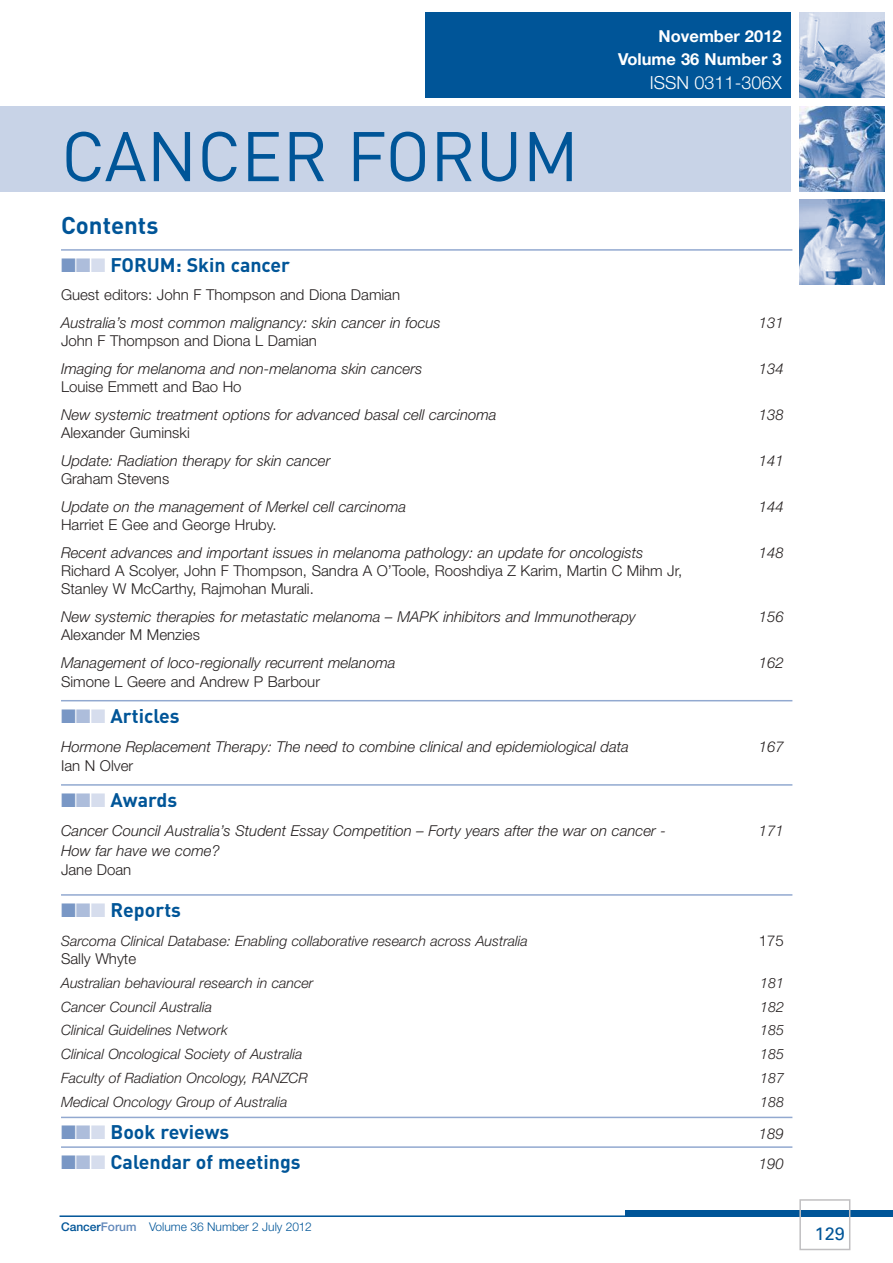
<style>
.page{position:relative;width:893px;height:1263px;background:#fff}
.page>*{position:absolute;margin:0;border:0;box-sizing:border-box;transform-origin:0 0}
.t1{font:69px "DIN";color:#005598}
.t2{font:700 24px "DIN";color:#005598}
.t3{font:700 19.5px "DIN";color:#005598}
.t4{font:300 18px "Helvetica Neue";color:#fff}
.t5{font:18px "Univers";color:#005598}
.t6{font:700 16.5px/22.5px "Helvetica Neue";color:#fff;text-align:right}
.t7{font:italic 300 15px "Helvetica Neue";color:#241f1f}
.t8{font:300 15px/18px "Helvetica Neue";color:#241f1f}
.t9{font:italic 300 14.25px "Helvetica Neue";color:#241f1f}
.t10{font:300 12px "Helvetica Neue";color:#005598}
.s1{color:#7997c5}
.s2{color:#adbddb}
.s3{color:#d6dded}
.s4{font-weight:500}
.s5{font-weight:500;color:#6188ba}
</style>
<div class="page">
<hr style="left:60px;top:1215px;width:833px;height:2px;background:#005598">
<div style="left:626px;top:1210px;width:267px;height:6px;background:#005598"></div>
<div style="left:799px;top:1199px;width:51px;height:51px;border:2px solid #c0bfc1"></div>
<div style="left:425px;top:13px;width:366px;height:85px;background:#005598"></div>
<div style="left:0;top:106px;width:791px;height:85px;background:#c8d3e7"></div>
<hr style="left:61px;top:249px;width:731px;height:2px;background:#92a9d0">
<hr style="left:61px;top:700px;width:731px;height:1px;background:#92a9d0">
<hr style="left:61px;top:784px;width:731px;height:2px;background:#92a9d0">
<hr style="left:61px;top:894px;width:731px;height:2px;background:#92a9d0">
<hr style="left:61px;top:1117px;width:731px;height:1px;background:#92a9d0">
<hr style="left:61px;top:1146px;width:731px;height:2px;background:#92a9d0">
<img style="left:799px;top:106px;width:85px;height:85px">
<img style="left:799px;top:13px;width:85px;height:85px">
<img style="left:799px;top:200px;width:85px;height:85px">
<p class="t6" style="left:618px;top:25px;width:165px">November 2012<br>Volume 36 Number 3</p>
<p class="t4" style="left:650px;top:71px;width:133px">ISSN 0311-306X</p>
<h1 class="t1" style="left:61px;top:117px;width:519px">CANCER FORUM</h1>
<h2 class="t2" style="left:61px;top:209px;width:99px">Contents</h2>
<h3 class="t3" style="left:61px;top:252px;width:231px"><span class="s1">■</span><span class="s2">■</span><span class="s3">■</span> FORUM: Skin cancer</h3>
<p class="t8" style="left:61px;top:285px;width:341px">Guest editors: John F Thompson and Diona Damian</p>
<p class="t7" style="left:61px;top:313px;width:381px">Australia’s most common malignancy: skin cancer in focus</p>
<p class="t7" style="left:759px;top:313px;width:27px">131</p>
<p class="t8" style="left:61px;top:331px;width:257px">John F Thompson and Diona L Damian</p>
<p class="t7" style="left:61px;top:359px;width:363px">Imaging for melanoma and non-melanoma skin cancers</p>
<p class="t7" style="left:759px;top:359px;width:27px">134</p>
<p class="t8" style="left:61px;top:377px;width:182px">Louise Emmett and Bao Ho</p>
<p class="t7" style="left:61px;top:405px;width:437px">New systemic treatment options for advanced basal cell carcinoma</p>
<p class="t7" style="left:759px;top:405px;width:27px">138</p>
<p class="t8" style="left:61px;top:423px;width:130px">Alexander Guminski</p>
<p class="t7" style="left:61px;top:451px;width:271px">Update: Radiation therapy for skin cancer</p>
<p class="t7" style="left:759px;top:451px;width:27px">141</p>
<p class="t8" style="left:61px;top:469px;width:110px">Graham Stevens</p>
<p class="t7" style="left:61px;top:497px;width:347px">Update on the management of Merkel cell carcinoma</p>
<p class="t7" style="left:759px;top:497px;width:27px">144</p>
<p class="t8" style="left:61px;top:515px;width:217px">Harriet E Gee and George Hruby.</p>
<p class="t7" style="left:61px;top:543px;width:584px">Recent advances and important issues in melanoma pathology: an update for oncologists</p>
<p class="t7" style="left:759px;top:543px;width:27px">148</p>
<p class="t8" style="left:61px;top:561px;width:623px">Richard A Scolyer, John F Thompson, Sandra A O’Toole, Rooshdiya Z Karim, Martin C Mihm Jr,<br>Stanley W McCarthy, Rajmohan Murali.</p>
<p class="t7" style="left:61px;top:607px;width:576px">New systemic therapies for metastatic melanoma – MAPK inhibitors and Immunotherapy</p>
<p class="t7" style="left:759px;top:607px;width:27px">156</p>
<p class="t8" style="left:61px;top:625px;width:140px">Alexander M Menzies</p>
<p class="t7" style="left:61px;top:653px;width:336px">Management of loco-regionally recurrent melanoma</p>
<p class="t7" style="left:759px;top:653px;width:27px">162</p>
<p class="t8" style="left:61px;top:672px;width:261px">Simone L Geere and Andrew P Barbour</p>
<h3 class="t3" style="left:61px;top:703px;width:120px"><span class="s1">■</span><span class="s2">■</span><span class="s3">■</span> Articles</h3>
<p class="t7" style="left:61px;top:737px;width:570px">Hormone Replacement Therapy: The need to combine clinical and epidemiological data</p>
<p class="t7" style="left:759px;top:737px;width:27px">167</p>
<p class="t8" style="left:61px;top:757px;width:74px">Ian N Olver</p>
<h3 class="t3" style="left:61px;top:787px;width:118px"><span class="s1">■</span><span class="s2">■</span><span class="s3">■</span> Awards</h3>
<p class="t7" style="left:61px;top:822px;width:606px">Cancer Council Australia’s Student Essay Competition – Forty years after the war on cancer -</p>
<p class="t7" style="left:759px;top:822px;width:27px">171</p>
<p class="t7" style="left:61px;top:841px;width:160px">How far have we come?</p>
<p class="t8" style="left:61px;top:860px;width:72px">Jane Doan</p>
<h3 class="t3" style="left:61px;top:897px;width:121px"><span class="s1">■</span><span class="s2">■</span><span class="s3">■</span> Reports</h3>
<p class="t9" style="left:61px;top:932px;width:468px">Sarcoma Clinical Database: Enabling collaborative research across Australia</p>
<p class="t8" style="left:759px;top:931px;width:27px">175</p>
<p class="t8" style="left:61px;top:949px;width:77px">Sally Whyte</p>
<p class="t9" style="left:61px;top:974px;width:254px">Australian behavioural research in cancer</p>
<p class="t9" style="left:760px;top:974px;width:25px">181</p>
<p class="t9" style="left:61px;top:998px;width:153px">Cancer Council Australia</p>
<p class="t9" style="left:760px;top:998px;width:25px">182</p>
<p class="t9" style="left:61px;top:1022px;width:168px">Clinical Guidelines Network</p>
<p class="t9" style="left:760px;top:1022px;width:25px">185</p>
<p class="t9" style="left:61px;top:1045px;width:243px">Clinical Oncological Society of Australia</p>
<p class="t9" style="left:760px;top:1045px;width:25px">185</p>
<p class="t9" style="left:61px;top:1069px;width:248px">Faculty of Radiation Oncology, RANZCR</p>
<p class="t9" style="left:760px;top:1069px;width:25px">187</p>
<p class="t9" style="left:61px;top:1093px;width:228px">Medical Oncology Group of Australia</p>
<p class="t9" style="left:760px;top:1093px;width:25px">188</p>
<h3 class="t3" style="left:61px;top:1119px;width:170px"><span class="s1">■</span><span class="s2">■</span><span class="s3">■</span> Book reviews</h3>
<p class="t7" style="left:759px;top:1125px;width:27px">189</p>
<h3 class="t3" style="left:61px;top:1149px;width:241px"><span class="s1">■</span><span class="s2">■</span><span class="s3">■</span> Calendar of meetings</h3>
<p class="t7" style="left:759px;top:1155px;width:27px">190</p>
<p class="t10" style="left:61px;top:1220px;width:252px"><span class="s4">Cancer</span><span class="s5">Forum</span> Volume 36 Number 2 July 2012</p>
<p class="t5" style="left:815px;top:1223px;width:31px">129</p>
</div>
